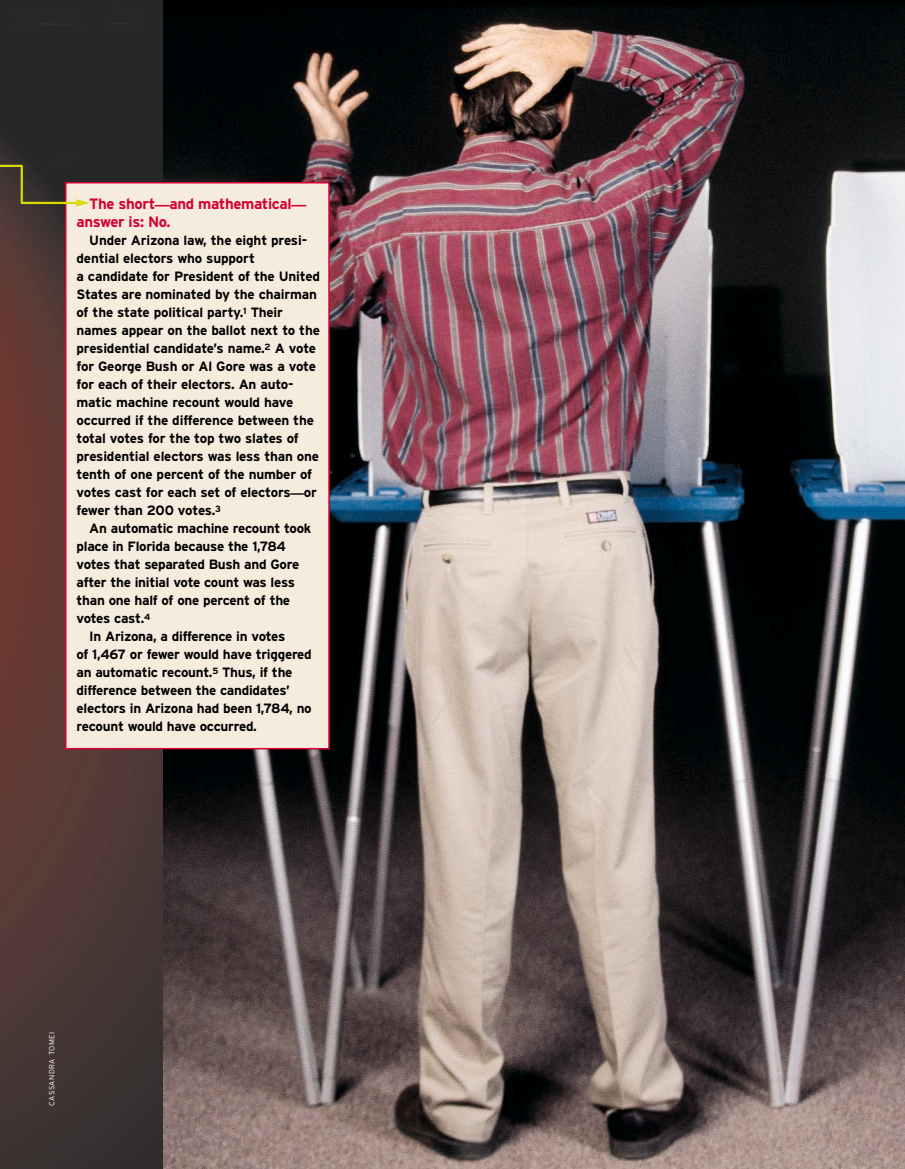
<style>
.page{position:relative;width:905px;height:1169px;background:#fff}
.page>*{position:absolute;margin:0;border:0;box-sizing:border-box;transform-origin:0 0}
.t1{font:700 15px/18px "Interstate";letter-spacing:-.03em;color:#d50034}
.t2{font:700 13.5px/18px "Interstate";letter-spacing:-.02em;color:#000}
.t3{font:300 7.5px "Interstate";letter-spacing:.06em;color:#fff}
.s1{font-family:"Galliard";font-weight:900}
</style>
<div class="page">
<img style="left:0;top:0;width:163px;height:1168px">
<img style="left:163px;top:0;width:741px;height:1168px">
<div style="left:66px;top:183px;width:263px;height:565px;background:#f6ecde"></div>
<div style="left:65px;top:182px;width:265px;height:567px;border:2px solid #d50034"></div>
<hr style="left:0;top:165px;width:22px;height:2px;background:#d9db00">
<hr style="left:21px;top:166px;width:2px;height:37px;background:#d9db00">
<hr style="left:21px;top:202px;width:57px;height:2px;background:#d9db00">
<svg style="left:76px;top:199px;width:13px;height:8px"></svg>
<p class="t1" style="left:76px;top:195px;width:231px;text-indent:13px">The short<span class="s1">—</span>and mathematical<span class="s1">— </span>answer is: No.</p>
<p class="t2" style="left:76px;top:232px;width:245px;text-indent:13px">Under Arizona law, the eight presi&shy;dential electors who support<br>a candidate for President of the United States are nominated by the chairman of the state political party.<sup>1</sup> Their names appear on the ballot next to the presidential candidate’s name.<sup>2</sup> A vote for George Bush or Al Gore was a vote for each of their electors. An auto&shy;matic machine recount would have occurred if the difference between the total votes for the top two slates of presidential electors was less than one tenth of one percent of the number of votes cast for each set of electors<span class="s1">—</span>or fewer than 200 votes.<sup>3</sup></p>
<p class="t2" style="left:89px;top:520px;width:223px">An automatic machine recount took</p>
<p class="t2" style="left:76px;top:538px;width:211px">place in Florida because the 1,784</p>
<p class="t2" style="left:76px;top:556px;width:224px">votes that separated Bush and Gore</p>
<p class="t2" style="left:76px;top:574px;width:220px">after the initial vote count was less</p>
<p class="t2" style="left:76px;top:592px;width:215px">than one half of one percent of the</p>
<p class="t2" style="left:76px;top:610px;width:75px">votes cast.<sup>4</sup></p>
<p class="t2" style="left:89px;top:628px;width:197px">In Arizona, a difference in votes</p>
<p class="t2" style="left:76px;top:646px;width:237px">of 1,467 or fewer would have triggered</p>
<p class="t2" style="left:76px;top:664px;width:217px">an automatic recount.<sup>5</sup> Thus, if the</p>
<p class="t2" style="left:76px;top:682px;width:215px">difference between the candidates’</p>
<p class="t2" style="left:76px;top:700px;width:237px">electors in Arizona had been 1,784, no</p>
<p class="t2" style="left:76px;top:718px;width:182px">recount would have occurred.</p>
<p class="t3" style="left:49px;top:1105px;width:75px;rotate:-90deg">CASSANDRA TOMEI</p>
</div>
